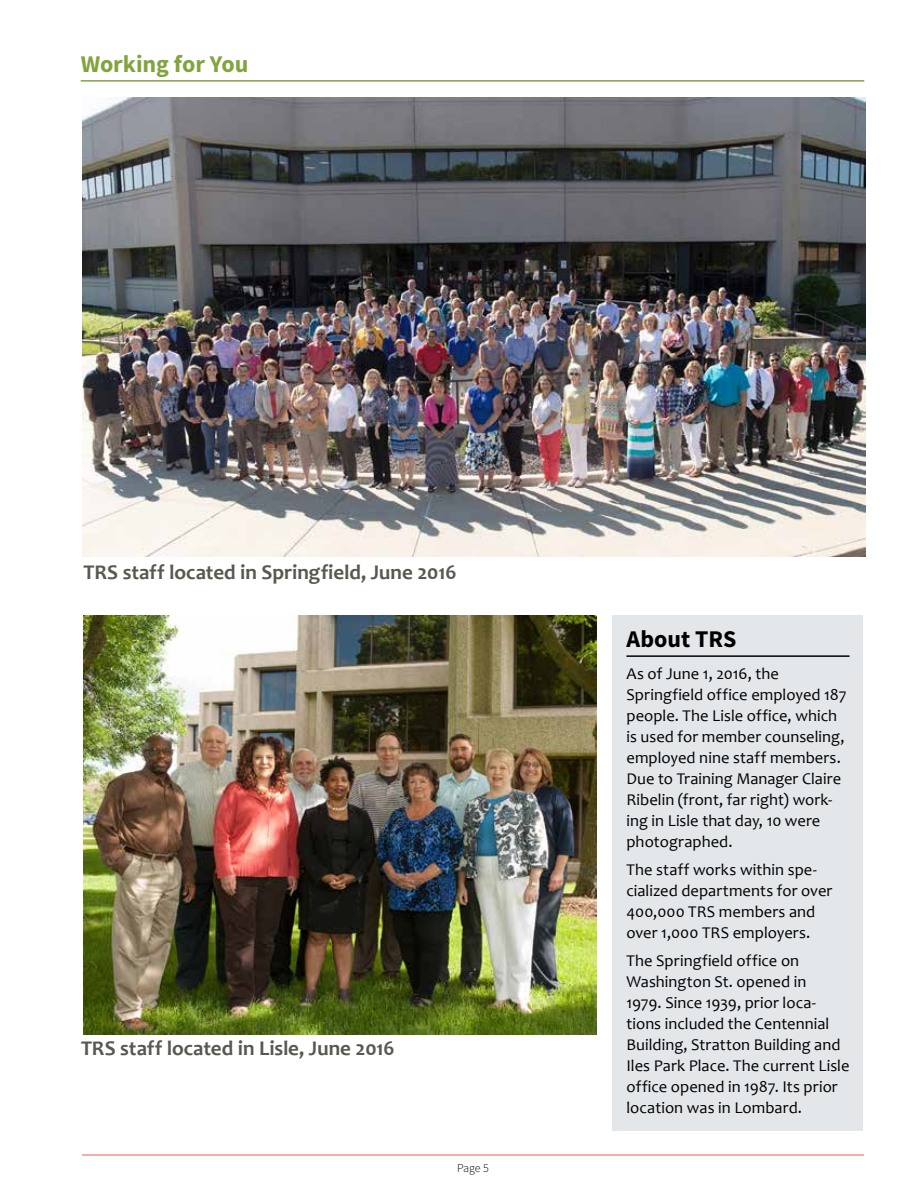
<style>
.page{position:relative;width:918px;height:1188px;background:#fff}
.page>*{position:absolute;margin:0;border:0;box-sizing:border-box;transform-origin:0 0}
.t1{font:700 24px "Source Sans Pro";letter-spacing:-.005em;color:#81a43e}
.t2{font:700 24px "Source Sans Pro";color:#000}
.t3{font:700 21px "Candara";letter-spacing:-.005em;color:#575850}
.t4{font:16.5px/21px "Candara";letter-spacing:.005em;color:#000}
.t5{font:300 12px "Source Sans Pro";color:#000}
</style>
<div class="page">
<hr style="left:82px;top:1155px;width:782px;height:1px;background:#f15d4b">
<hr style="left:81px;top:80px;width:783px;height:2px;background:#81a43e">
<img style="left:83px;top:616px;width:513px;height:418px">
<img style="left:82px;top:97px;width:783px;height:460px">
<div style="left:613px;top:616px;width:250px;height:515px;background:#e4e7ea"></div>
<hr style="left:626px;top:655px;width:224px;height:2px;background:#000">
<h1 class="t1" style="left:81px;top:49px;width:169px">Working for You</h1>
<p class="t3" style="left:83px;top:559px;width:375px">TRS staff located in Springfield, June 2016</p>
<p class="t3" style="left:81px;top:1035px;width:315px">TRS staff located in Lisle, June 2016</p>
<p class="t5" style="left:457px;top:1161px;width:33px">Page 5</p>
<h1 class="t2" style="left:626px;top:624px;width:112px">About TRS</h1>
<p class="t4" style="left:626px;top:663px;width:222px">As of June 1, 2016, the<br>Springfield office employed 187 people. The Lisle office, which is used for member counseling, employed nine staff members.<br>Due to Training Manager Claire<br>Ribelin (front, far right) work&shy;ing in Lisle that day, 10 were photographed.</p>
<p class="t4" style="left:626px;top:859px;width:207px">The staff works within spe&shy;cialized departments for over<br>400,000 TRS members and over 1,000 TRS employers.</p>
<p class="t4" style="left:626px;top:950px;width:225px">The Springfield office on<br>Washington St. opened in<br>1979. Since 1939, prior loca&shy;tions included the Centennial<br>Building, Stratton Building and<br>Iles Park Place. The current Lisle office opened in 1987. Its prior location was in Lombard.</p>
</div>
